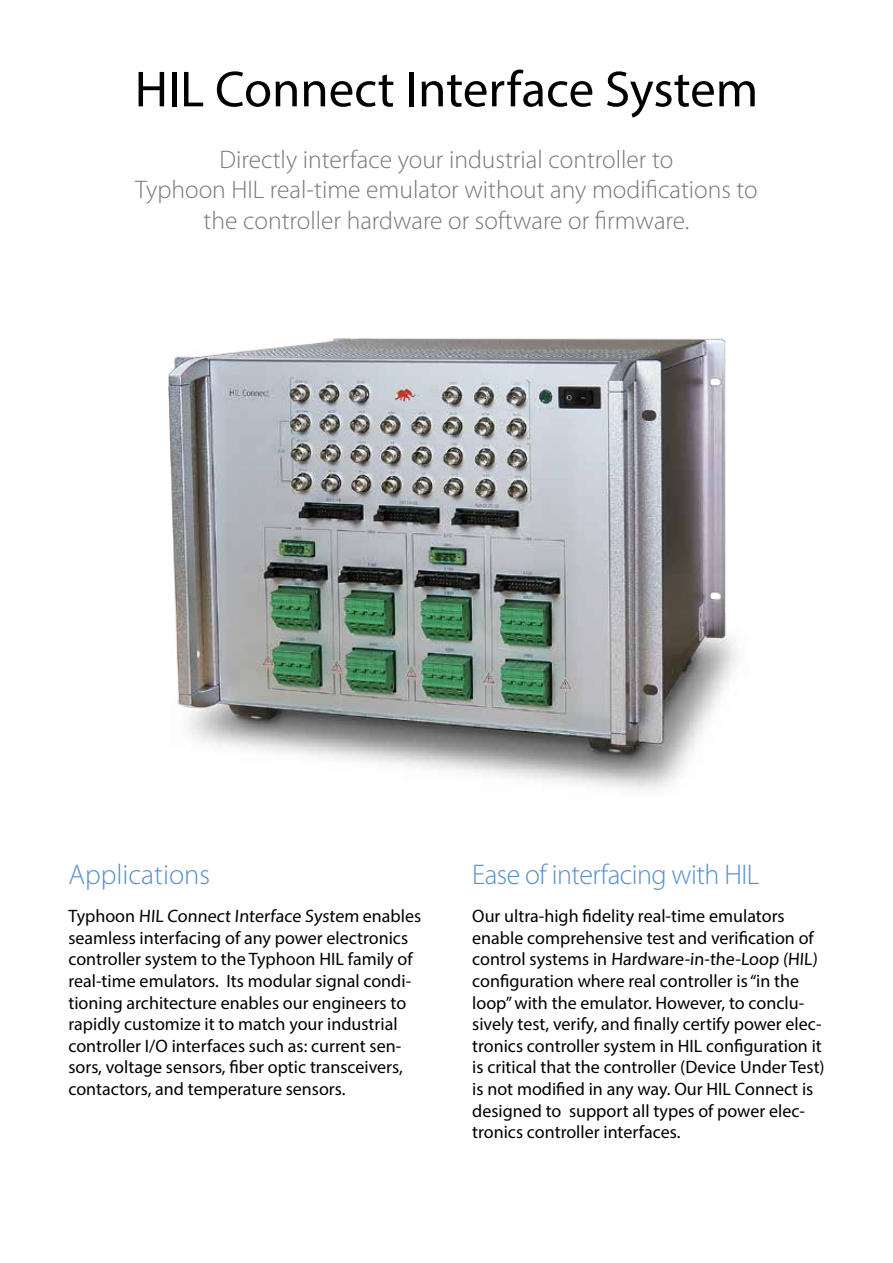
<style>
.page{position:relative;width:893px;height:1263px;background:#fff}
.page>*{position:absolute;margin:0;border:0;box-sizing:border-box;transform-origin:0 0}
.t1{font:51px "Myriad Pro";color:#000}
.t2{font:300 28.5px "Myriad Pro";letter-spacing:-.02em;color:#5890cc}
.t3{font:300 28.5px "Myriad Pro";color:#5890cc}
.t4{font:300 25.5px/30.6px "Myriad Pro";color:#77787b;text-align:center}
.t5{font:18px/21.6px "Myriad Pro";color:#000}
</style>
<div class="page">
<img style="left:168px;top:338px;width:569px;height:451px">
<h1 class="t1" style="left:135px;top:58px;width:625px">HIL Connect Interface System</h1>
<h3 class="t4" style="left:135px;top:144px;width:624px">Directly interface your industrial controller to<br>Typhoon HIL real-time emulator without any modifications to the controller hardware or software or firmware.</h3>
<h2 class="t3" style="left:68px;top:858px;width:143px">Applications</h2>
<p class="t5" style="left:68px;top:905px;width:354px">Typhoon HIL Connect Interface System enables seamless interfacing of any power electronics controller system to the Typhoon HIL family of real-time emulators. Its modular signal condi&shy;tioning architecture enables our engineers to rapidly customize it to match your industrial controller I/O interfaces such as: current sen&shy;sors, voltage sensors, fiber optic transceivers, contactors, and temperature sensors.</p>
<h2 class="t2" style="left:472px;top:858px;width:289px">Ease of interfacing with HIL</h2>
<p class="t5" style="left:472px;top:905px;width:354px">Our ultra-high fidelity real-time emulators enable comprehensive test and verification of control systems in Hardware-in-the-Loop (HIL) configuration where real controller is “in the loop” with the emulator. However, to conclu&shy;sively test, verify, and finally certify power elec&shy;tronics controller system in HIL configuration it is critical that the controller (Device Under Test) is not modified in any way. Our HIL Connect is designed to support all types of power elec&shy;tronics controller interfaces.</p>
</div>
